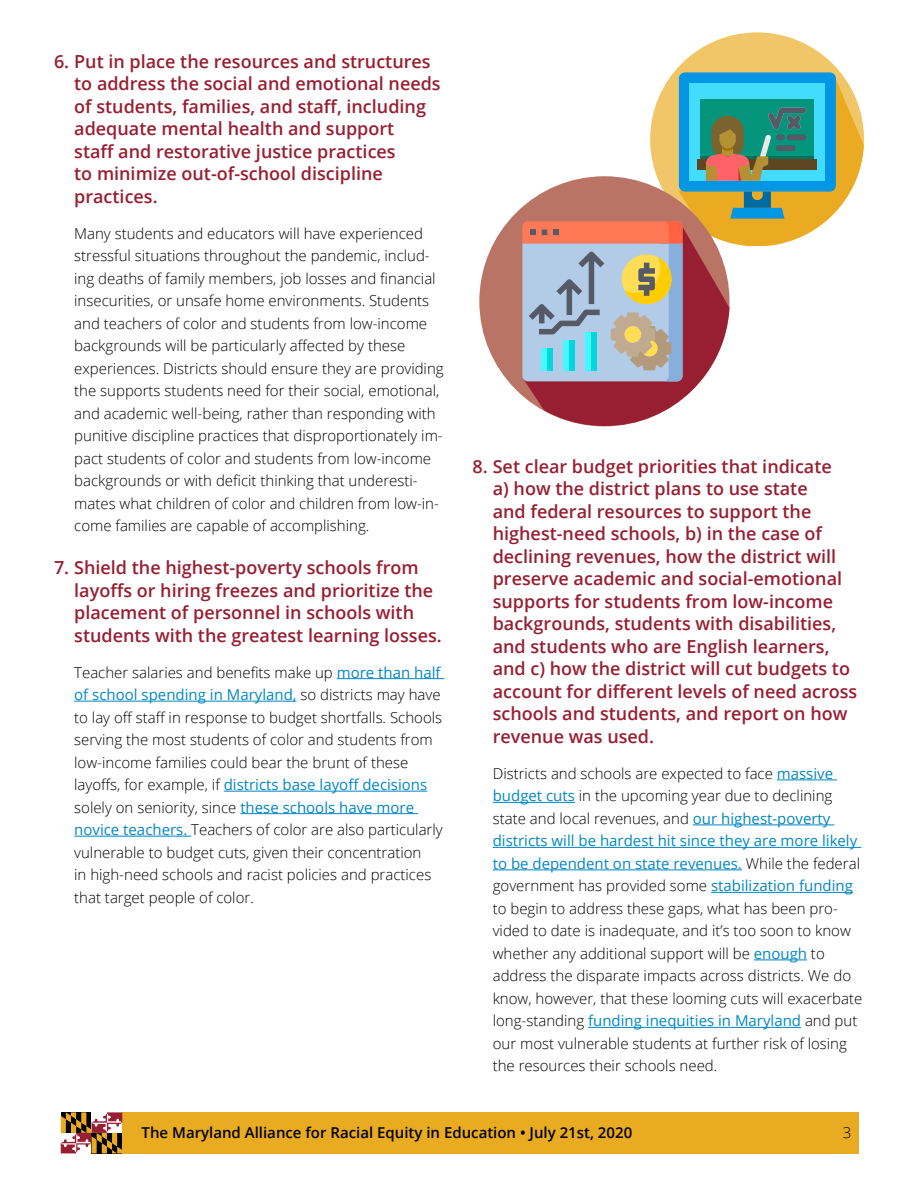
<style>
.page{position:relative;width:918px;height:1188px;background:#fff}
.page>*{position:absolute;margin:0;border:0;box-sizing:border-box;transform-origin:0 0}
.t1{font:600 18px/22.5px "Open Sans";color:#981e32}
.t2{font:300 15px/22.5px "Open Sans";color:#000}
.t3{font:600 15px "Open Sans";color:#000}
.s1{font-weight:400;color:#0087c2}
</style>
<div class="page">
<div style="left:61px;top:1112px;width:798px;height:41px;background:#e9ab22"></div>
<svg style="left:61px;top:1112px;width:61px;height:41px"></svg>
<hr style="left:337px;top:678px;width:107px;height:1px;background:#0087c2">
<hr style="left:74px;top:701px;width:223px;height:1px;background:#0087c2">
<hr style="left:224px;top:791px;width:203px;height:1px;background:#0087c2">
<hr style="left:240px;top:813px;width:178px;height:1px;background:#0087c2">
<hr style="left:74px;top:836px;width:117px;height:1px;background:#0087c2">
<hr style="left:777px;top:780px;width:60px;height:1px;background:#0087c2">
<hr style="left:493px;top:802px;width:82px;height:1px;background:#0087c2">
<hr style="left:693px;top:825px;width:141px;height:1px;background:#0087c2">
<hr style="left:493px;top:847px;width:368px;height:1px;background:#0087c2">
<hr style="left:493px;top:870px;width:249px;height:1px;background:#0087c2">
<hr style="left:711px;top:892px;width:142px;height:1px;background:#0087c2">
<hr style="left:754px;top:960px;width:53px;height:1px;background:#0087c2">
<hr style="left:588px;top:1027px;width:213px;height:1px;background:#0087c2">
<div style="left:650px;top:32px;width:214px;height:214px;background:#f0c669;border-radius:50%"></div>
<div style="left:479px;top:176px;width:250px;height:250px;background:#b97466;border-radius:50%"></div>
<svg style="left:522px;top:74px;width:342px;height:352px"></svg>
<p class="t1" style="left:74px;top:50px;width:368px;text-indent:-20px">6. Put in place the resources and structures to address the social and emotional needs of students, families, and staff, including adequate mental health and support<br>staff and restorative justice practices<br>to minimize out-of-school discipline practices.</p>
<p class="t2" style="left:74px;top:222px;width:371px">Many students and educators will have experienced stressful situations throughout the pandemic, includ&shy;ing deaths of family members, job losses and financial insecurities, or unsafe home environments. Students and teachers of color and students from low-income backgrounds will be particularly affected by these experiences. Districts should ensure they are providing the supports students need for their social, emotional, and academic well-being, rather than responding with punitive discipline practices that disproportionately im&shy;pact students of color and students from low-income backgrounds or with deficit thinking that underesti&shy;mates what children of color and children from low-in&shy;come families are capable of accomplishing.</p>
<p class="t1" style="left:74px;top:556px;width:369px;text-indent:-20px">7. Shield the highest-poverty schools from layoffs or hiring freezes and prioritize the placement of personnel in schools with students with the greatest learning losses.</p>
<p class="t2" style="left:74px;top:660px;width:370px">Teacher salaries and benefits make up <span class="s1">more than half of school spending in Maryland,</span> so districts may have to lay off staff in response to budget shortfalls. Schools serving the most students of color and students from low-income families could bear the brunt of these layoffs, for example, if <span class="s1">districts base layoff decisions </span>solely on seniority, since <span class="s1">these schools have more novice teachers.</span> Teachers of color are also particularly vulnerable to budget cuts, given their concentration<br>in high-need schools and racist policies and practices that target people of color.</p>
<p class="t1" style="left:493px;top:455px;width:366px;text-indent:-20px">8. Set clear budget priorities that indicate<br>a) how the district plans to use state<br>and federal resources to support the highest-need schools, b) in the case of declining revenues, how the district will preserve academic and social-emotional supports for students from low-income backgrounds, students with disabilities, and students who are English learners, and c) how the district will cut budgets to account for different levels of need across schools and students, and report on how revenue was used.</p>
<p class="t2" style="left:493px;top:762px;width:371px">Districts and schools are expected to face <span class="s1">massive budget cuts</span> in the upcoming year due to declining state and local revenues, and <span class="s1">our highest-poverty districts will be hardest hit since they are more likely to be dependent on state revenues.</span> While the federal government has provided some <span class="s1">stabilization funding </span>to begin to address these gaps, what has been pro&shy;vided to date is inadequate, and it’s too soon to know whether any additional support will be <span class="s1">enough</span> to address the disparate impacts across districts. We do know, however, that these looming cuts will exacerbate long-standing <span class="s1">funding inequities in Maryland</span> and put our most vulnerable students at further risk of losing the resources their schools need.</p>
<p class="t3" style="left:142px;top:1122px;width:492px">The Maryland Alliance for Racial Equity in Education • July 21st, 2020</p>
<p class="t2" style="left:843px;top:1121px;width:10px">3</p>
</div>
